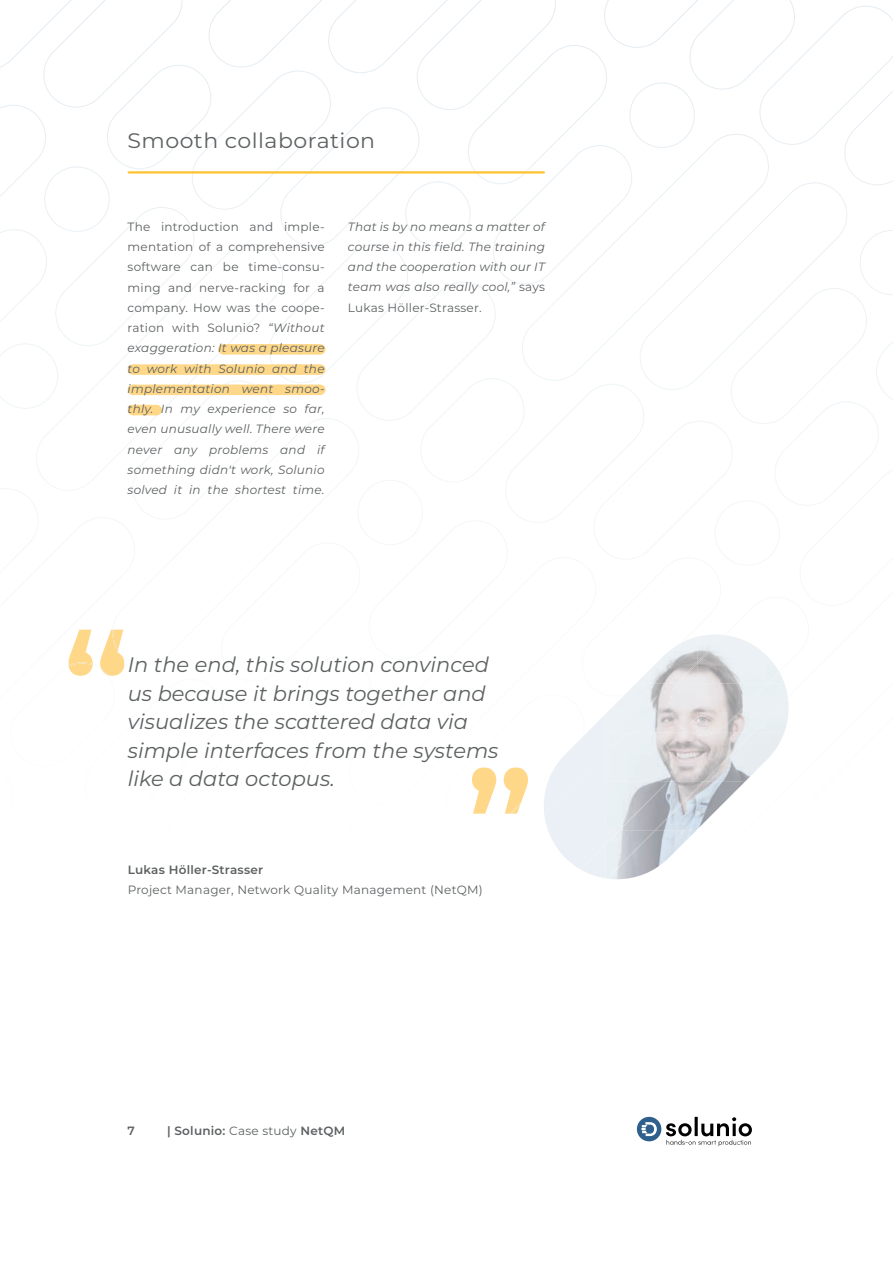
<style>
.page{position:relative;width:893px;height:1263px;background:#fff}
.page>*{position:absolute;margin:0;border:0;box-sizing:border-box;transform-origin:0 0}
.t1{font:600 150px "Montserrat";color:#fff}
.t2{font:italic 21px/28.5px "Montserrat";color:#5d6061}
.t3{font:21px "Montserrat";letter-spacing:.02em;color:#5d6061;scale:1.05 1}
.t4{font:italic 12px/20.2px "Montserrat";letter-spacing:.02em;color:#5d6061;text-align:justify}
.t5{font:12px "Montserrat";letter-spacing:.02em;color:#5d6061}
.t6{font:600 12px "Montserrat";letter-spacing:.02em;color:#5d6061}
.s1{font-style:normal}
.s2{font-weight:400}
</style>
<div class="page">
<svg style="left:0;top:145px;width:795px;height:417px"></svg>
<svg style="left:0;top:0;width:893px;height:145px"></svg>
<img style="left:779px;top:672px;width:5px;height:11px">
<img style="left:606px;top:683px;width:183px;height:49px">
<img style="left:753px;top:733px;width:31px;height:41px">
<img style="left:606px;top:781px;width:139px;height:49px">
<img style="left:656px;top:830px;width:40px;height:38px">
<img style="left:639px;top:642px;width:58px;height:42px">
<img style="left:697px;top:635px;width:82px;height:49px">
<img style="left:624px;top:684px;width:67px;height:48px">
<img style="left:714px;top:684px;width:74px;height:49px">
<img style="left:606px;top:732px;width:147px;height:49px">
<img style="left:618px;top:781px;width:79px;height:49px">
<svg style="left:697px;top:781px;width:8px;height:8px"></svg>
<img style="left:606px;top:830px;width:50px;height:49px">
<hr style="left:129px;top:171px;width:415px;height:3px;background:#fec231">
<div style="left:223px;top:344px;width:96px;height:11px;background:#fed888"></div>
<svg style="left:243px;top:354px;width:67px;height:1px"></svg>
<div style="left:133px;top:364px;width:186px;height:11px;background:#fed888"></div>
<svg style="left:154px;top:364px;width:155px;height:11px"></svg>
<div style="left:133px;top:385px;width:186px;height:10px;background:#fed888"></div>
<div style="left:133px;top:405px;width:23px;height:10px;background:#fed888"></div>
<svg style="left:666px;top:1117px;width:86px;height:29px"></svg>
<div style="left:637px;top:1117px;width:24px;height:24px;background:#2e5f8d;border-radius:50%"></div>
<svg style="left:641px;top:1122px;width:16px;height:14px"></svg>
<h2 class="t3" style="left:128px;top:126px;width:237px">Smooth collaboration</h2>
<p class="t4" style="left:128px;top:216px;width:199px"><span class="s1">The introduction and imple&shy;mentation of a comprehensive software can be time-consu&shy;ming and nerve-racking for a company. How was the coope&shy;ration with Solunio?</span> “Without exaggeration: It was a pleasure to work with Solunio and the implementation went smoo&shy;thly. In my experience so far, even unusually well. There were never any problems and if something didn′t work, Solunio solved it in the shortest time.</p>
<p class="t4" style="left:348px;top:216px;width:199px">That is by no means a matter of course in this field. The training and the cooperation with our IT team was also really cool,” <span class="s1">says Lukas Höller-Strasser.</span></p>
<h1 class="t1" style="left:131px;top:812px;width:70px;rotate:-180deg">„</h1>
<h2 class="t2" style="left:128px;top:650px;width:372px">In the end, this solution convinced us because it brings together and visualizes the scattered data via simple interfaces from the systems like a data octopus.</h2>
<h1 class="t1" style="left:466px;top:631px;width:70px">„</h1>
<p class="t6" style="left:128px;top:861px;width:137px">Lukas Höller-Strasser</p>
<p class="t5" style="left:128px;top:882px;width:357px">Project Manager, Network Quality Management (NetQM)</p>
<p class="t6" style="left:128px;top:1122px;width:9px">7</p>
<p class="t6" style="left:167px;top:1122px;width:180px">| Solunio: <span class="s2">Case study</span> NetQM</p>
</div>
